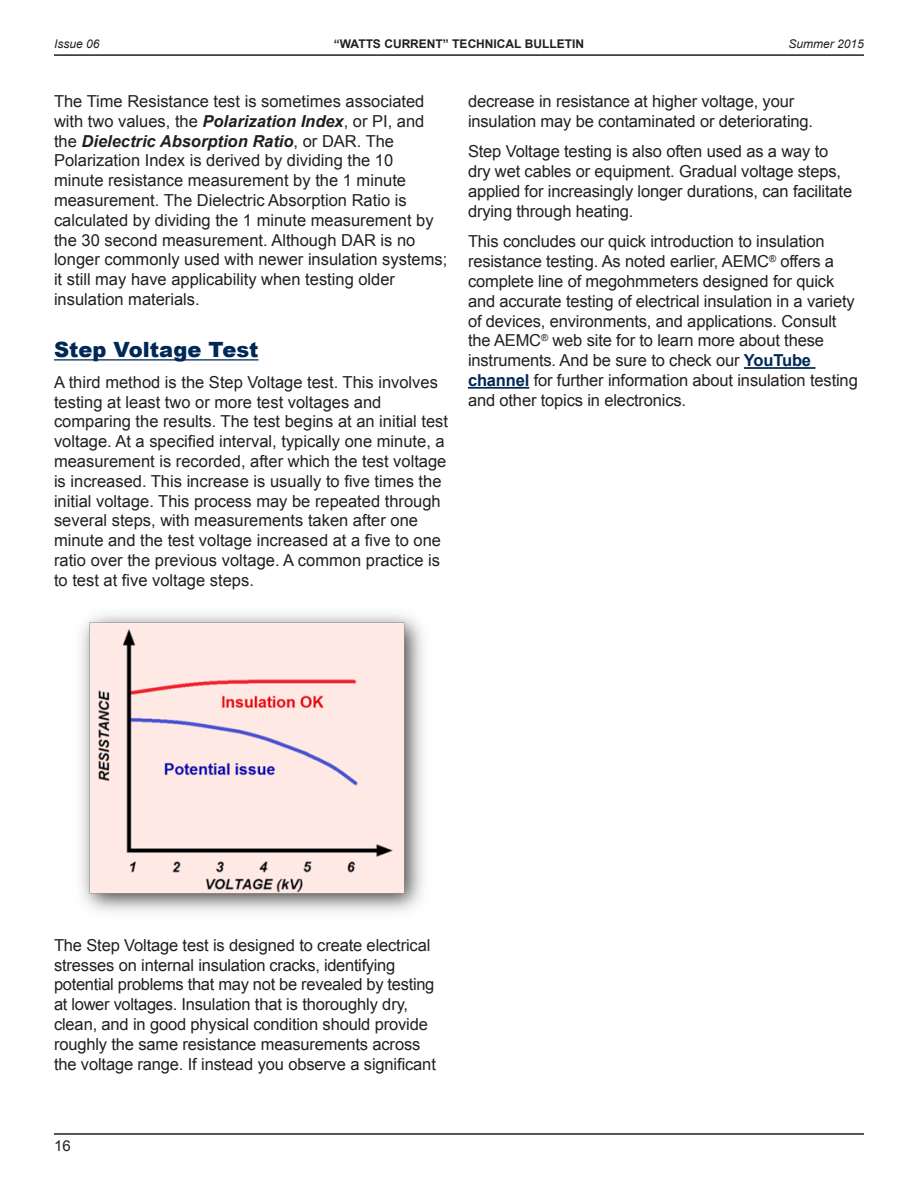
<style>
.page{position:relative;width:918px;height:1188px;background:#fff}
.page>*{position:absolute;margin:0;border:0;box-sizing:border-box;transform-origin:0 0}
.Subhead{font:900 21px "Arial";color:#002855}
.Body{font:16.5px/19.8px "Arial";letter-spacing:-.01em;color:#231f20}
.t1{font:15px "Arial";color:#231f20}
.t2{font:700 12px "Arial";color:#231f20}
.t3{font:italic 12px "Arial";color:#231f20}
.s1{font-weight:700;font-style:italic}
.s2{font-weight:700;color:#002855}
</style>
<div class="page">
<hr style="left:54px;top:54px;width:810px;height:2px;background:#231f20">
<hr style="left:54px;top:1133px;width:810px;height:2px;background:#231f20">
<hr style="left:54px;top:359px;width:205px;height:2px;background:#002855">
<img style="left:81px;top:614px;width:342px;height:298px">
<hr style="left:744px;top:367px;width:71px;height:2px;background:#002855">
<hr style="left:468px;top:387px;width:61px;height:2px;background:#002855">
<p class="t3" style="left:54px;top:36px;width:47px">Issue 06</p>
<p class="t2" style="left:334px;top:35px;width:252px">“WATTS CURRENT” TECHNICAL BULLETIN</p>
<p class="t3" style="left:789px;top:36px;width:77px">Summer 2015</p>
<p class="Body" style="left:54px;top:92px;width:395px">The Time Resistance test is sometimes associated with two values, the <span class="s1">Polarization Index</span>, or PI, and the <span class="s1">Dielectric Absorption Ratio</span>, or DAR. The Polarization Index is derived by dividing the 10<br>minute resistance measurement by the 1 minute measurement. The Dielectric Absorption Ratio is calculated by dividing the 1 minute measurement by the 30 second measurement. Although DAR is no longer commonly used with newer insulation systems; it still may have applicability when testing older insulation materials.</p>
<p class="Subhead" style="left:54px;top:335px;width:206px">Step Voltage Test</p>
<p class="Body" style="left:54px;top:372px;width:396px">A third method is the Step Voltage test. This involves testing at least two or more test voltages and comparing the results. The test begins at an initial test voltage. At a specified interval, typically one minute, a measurement is recorded, after which the test voltage is increased. This increase is usually to five times the initial voltage. This process may be repeated through several steps, with measurements taken after one minute and the test voltage increased at a five to one ratio over the previous voltage. A common practice is to test at five voltage steps.</p>
<p class="Body" style="left:468px;top:92px;width:347px">decrease in resistance at higher voltage, your insulation may be contaminated or deteriorating.</p>
<p class="Body" style="left:468px;top:142px;width:386px">Step Voltage testing is also often used as a way to dry wet cables or equipment. Gradual voltage steps, applied for increasingly longer durations, can facilitate drying through heating.</p>
<p class="Body" style="left:468px;top:232px;width:391px">This concludes our quick introduction to insulation resistance testing. As noted earlier, AEMC<sup>®</sup> offers a complete line of megohmmeters designed for quick and accurate testing of electrical insulation in a variety of devices, environments, and applications. Consult the AEMC<sup>®</sup> web site for to learn more about these instruments. And be sure to check our <span class="s2">YouTube channel</span> for further information about insulation testing and other topics in electronics.</p>
<p class="Body" style="left:54px;top:935px;width:383px">The Step Voltage test is designed to create electrical stresses on internal insulation cracks, identifying potential problems that may not be revealed by testing at lower voltages. Insulation that is thoroughly dry, clean, and in good physical condition should provide roughly the same resistance measurements across the voltage range. If instead you observe a significant</p>
<p class="t1" style="left:54px;top:1136px;width:18px">16</p>
</div>
